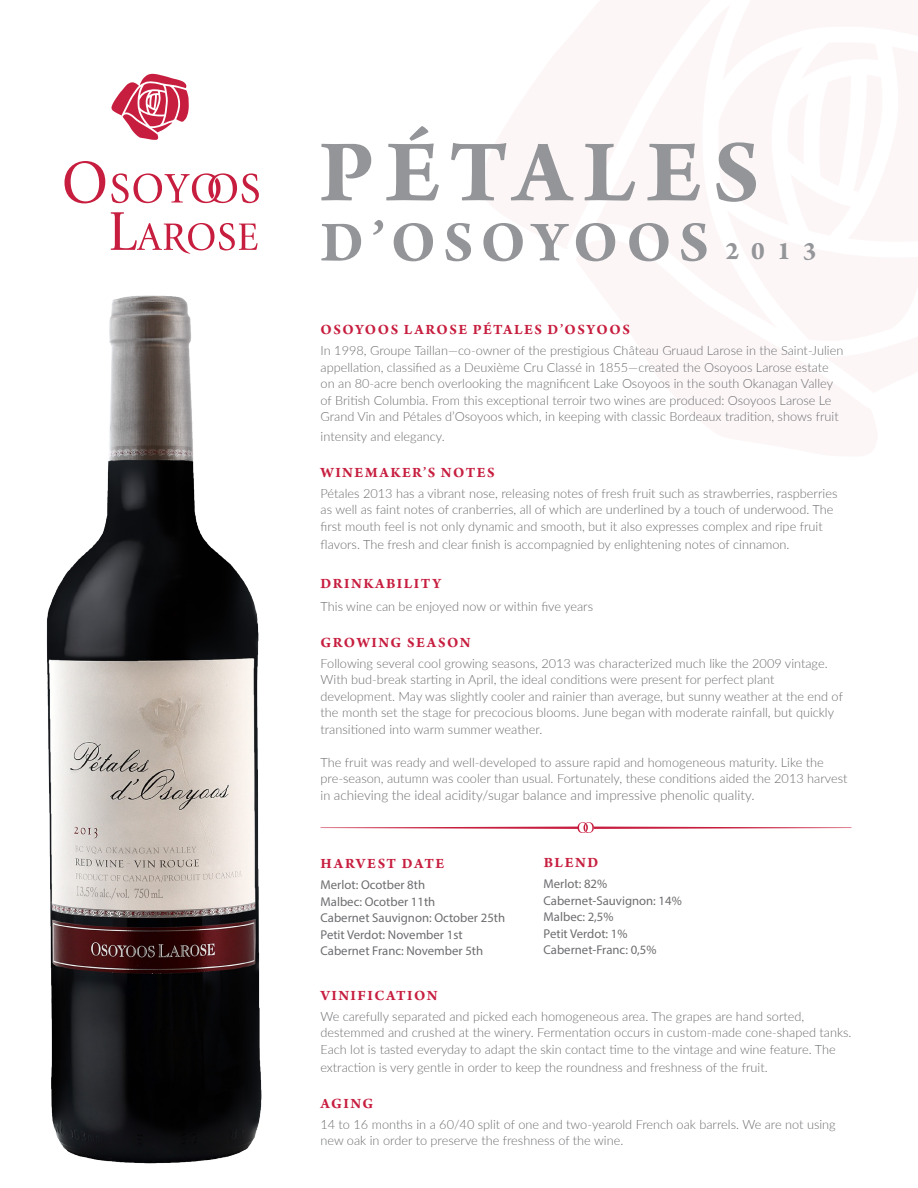
<style>
.page{position:relative;width:918px;height:1188px;background:#fff}
.page>*{position:absolute;margin:0;border:0;box-sizing:border-box;transform-origin:0 0}
.t1{font:700 93px "Arno Pro";letter-spacing:.12em;color:#939598}
.t2{font:700 60px "Arno Pro";letter-spacing:.12em;color:#939598}
.t3{font:700 27px "Arno Pro";color:#939598}
.t4{font:700 15px "Arno Pro";letter-spacing:.1em;color:#c71e3f}
.t5{font:300 13.5px "Lato";color:#6c6d70}
.t6{font:300 12.75px/16.5px "Lato";color:#6c6d70}
.t7{font:12.75px "Myriad Pro";color:#6c6d70}
.t8{font:300 12.75px/16.5px "Lato";color:#6d6e71}
.s1{font-size:12.75px}
</style>
<div class="page">
<img style="left:46px;top:295px;width:216px;height:869px">
<svg style="left:65px;top:161px;width:40px;height:42px"></svg>
<svg style="left:111px;top:173px;width:148px;height:30px"></svg>
<svg style="left:111px;top:212px;width:147px;height:42px"></svg>
<svg style="left:111px;top:74px;width:78px;height:66px"></svg>
<svg style="left:320px;top:822px;width:531px;height:11px"></svg>
<p class="t1" style="left:319px;top:118px;width:442px">PÉTALES</p>
<p class="t2" style="left:321px;top:207px;width:390px">D’OSOYOOS</p>
<p class="t3" style="left:725px;top:235px;width:93px">2013</p>
<p class="t4" style="left:321px;top:321px;width:311px">OSOYOOS LAROSE PÉTALES D’OSYOOS</p>
<p class="t6" style="left:321px;top:342px;width:524px">In 1998, Groupe Taillan—co-owner of the prestigious Château Gruaud Larose in the Saint-Julien appellation, classified as a Deuxième Cru Classé in 1855—created the Osoyoos Larose estate on an 80-acre bench overlooking the magnificent Lake Osoyoos in the south Okanagan Valley of British Columbia. From this exceptional terroir two wines are produced: Osoyoos Larose Le Grand Vin and Pétales d’Osoyoos which, in keeping with classic Bordeaux tradition, shows fruit</p>
<p class="t6" style="left:321px;top:427px;width:126px">intensity and elegancy.</p>
<p class="t4" style="left:321px;top:463px;width:176px">WINEMAKER’S NOTES</p>
<p class="t6" style="left:321px;top:484px;width:518px">Pétales 2013 has a vibrant nose, releasing notes of fresh fruit such as strawberries, raspberries as well as faint notes of cranberries, all of which are underlined by a touch of underwood. The first mouth feel is not only dynamic and smooth, but it also expresses complex and ripe fruit</p>
<p class="t6" style="left:321px;top:535px;width:471px">flavors. The fresh and clear finish is accompagnied by enlightening notes of cinnamon.</p>
<p class="t4" style="left:321px;top:575px;width:122px">DRINKABILITY</p>
<p class="t6" style="left:321px;top:597px;width:274px">This wine can be enjoyed now or within five years</p>
<p class="t4" style="left:321px;top:634px;width:152px">GROWING SEASON</p>
<p class="t6" style="left:321px;top:654px;width:509px">Following several cool growing seasons, 2013 was characterized much like the 2009 vintage.<br>With bud-break starting in April, the ideal conditions were present for perfect plant</p>
<p class="t6" style="left:321px;top:687px;width:524px">development. May was slightly cooler and rainier than average, but sunny weather at the end of the month set the stage for precocious blooms. June began with moderate rainfall, but quickly</p>
<p class="t6" style="left:321px;top:720px;width:223px">transitioned into warm summer weather.</p>
<p class="t6" style="left:321px;top:753px;width:529px">The fruit was ready and well-developed to assure rapid and homogeneous maturity. Like the pre-season, autumn was cooler than usual. Fortunately, these conditions aided the 2013 harvest</p>
<p class="t5" style="left:321px;top:786px;width:435px"><span class="s1">in</span> achieving the ideal acidity/sugar balance and impressive phenolic quality.</p>
<p class="t4" style="left:321px;top:855px;width:125px">HARVEST DATE</p>
<p class="t7" style="left:321px;top:877px;width:106px">Merlot: Ocotber 8th</p>
<p class="t7" style="left:321px;top:894px;width:116px">Malbec: Ocotber 11th</p>
<p class="t7" style="left:321px;top:910px;width:186px">Cabernet Sauvignon: October 25th</p>
<p class="t7" style="left:321px;top:927px;width:144px">Petit Verdot: November 1st</p>
<p class="t7" style="left:321px;top:943px;width:164px">Cabernet Franc: November 5th</p>
<p class="t4" style="left:544px;top:854px;width:56px">BLEND</p>
<p class="t7" style="left:544px;top:876px;width:65px">Merlot: 82%</p>
<p class="t7" style="left:544px;top:893px;width:140px">Cabernet-Sauvignon: 14%</p>
<p class="t7" style="left:544px;top:909px;width:71px">Malbec: 2,5%</p>
<p class="t7" style="left:544px;top:926px;width:86px">Petit Verdot: 1%</p>
<p class="t7" style="left:544px;top:942px;width:114px">Cabernet-Franc: 0,5%</p>
<p class="t4" style="left:320px;top:986px;width:119px">VINIFICATION</p>
<p class="t6" style="left:320px;top:1007px;width:486px">We carefully separated and picked each homogeneous area. The grapes are hand sorted,</p>
<p class="t6" style="left:320px;top:1024px;width:533px">destemmed and crushed at the winery. Fermentation occurs in custom-made cone-shaped tanks.<br>Each lot is tasted everyday to adapt the skin contact time to the vintage and wine feature. The</p>
<p class="t6" style="left:320px;top:1058px;width:449px">extraction is very gentle in order to keep the roundness and freshness of the fruit.</p>
<p class="t4" style="left:320px;top:1094px;width:54px">AGING</p>
<p class="t8" style="left:320px;top:1115px;width:517px">14 to 16 months in a 60/40 split of one and two-yearold French oak barrels. We are not using new oak in order to preserve the freshness of the wine.</p>
</div>
